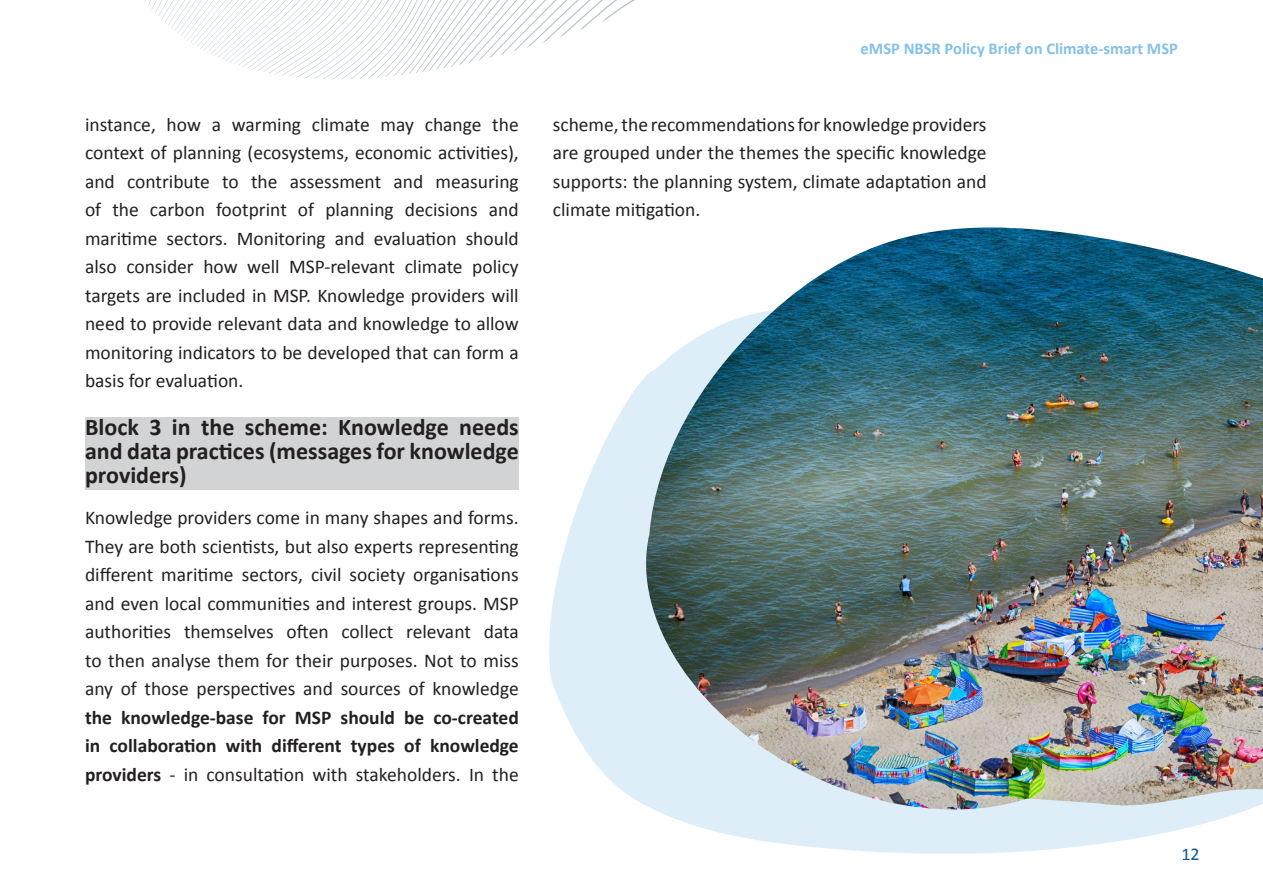
<style>
.page{position:relative;width:1263px;height:893px;background:#fff}
.page>*{position:absolute;margin:0;border:0;box-sizing:border-box;transform-origin:0 0}
.t1{font:700 24px/24px "Calibri";color:#231f20;text-align:justify}
.t2{font:19.5px/28.5px "Calibri";color:#231f20;text-align:justify}
.t3{font:700 19.5px/28.5px "Calibri";color:#231f20;text-align:justify}
.t4{font:18px "Calibri";color:#13568e}
.t5{font:700 16.5px "Calibri";color:#82c1ea}
.s1{font-weight:400}
</style>
<div class="page">
<svg style="left:549px;top:397px;width:81px;height:399px;fill:#ddeef9"></svg>
<div style="left:85px;top:417px;width:434px;height:72px;background:#d1d3d4"></div>
<svg style="left:630px;top:396px;width:592px;height:458px;fill:#ddeef9"></svg>
<img style="left:631px;top:227px;width:632px;height:591px">
<svg style="left:144px;top:0;width:491px;height:80px"></svg>
<p class="t2" style="left:85px;top:110px;width:435px">instance, how a warming climate may change the context of planning (ecosystems, economic activities), and contribute to the assessment and measuring of the carbon footprint of planning decisions and maritime sectors. Monitoring and evaluation should also consider how well MSP-relevant climate policy targets are included in MSP. Knowledge providers will need to provide relevant data and knowledge to allow monitoring indicators to be developed that can form a basis for evaluation.</p>
<p class="t1" style="left:85px;top:414px;width:435px">Block 3 in the scheme: Knowledge needs and data practices (messages for knowledge providers)</p>
<p class="t2" style="left:85px;top:503px;width:435px">Knowledge providers come in many shapes and forms.<br>They are both scientists, but also experts representing different maritime sectors, civil society organisations and even local communities and interest groups. MSP authorities themselves often collect relevant data to then analyse them for their purposes. Not to miss any of those perspectives and sources of knowledge</p>
<p class="t3" style="left:85px;top:702px;width:435px">the knowledge-base for MSP should be co-created in collaboration with different types of knowledge providers <span class="s1">- in consultation with stakeholders. In the</span></p>
<p class="t5" style="left:861px;top:37px;width:319px">eMSP NBSR Policy Brief on Climate-smart MSP</p>
<p class="t2" style="left:553px;top:110px;width:435px">scheme, the recommendations for knowledge providers are grouped under the themes the specific knowledge supports: the planning system, climate adaptation and climate mitigation.</p>
<p class="t4" style="left:1181px;top:841px;width:20px">12</p>
</div>
